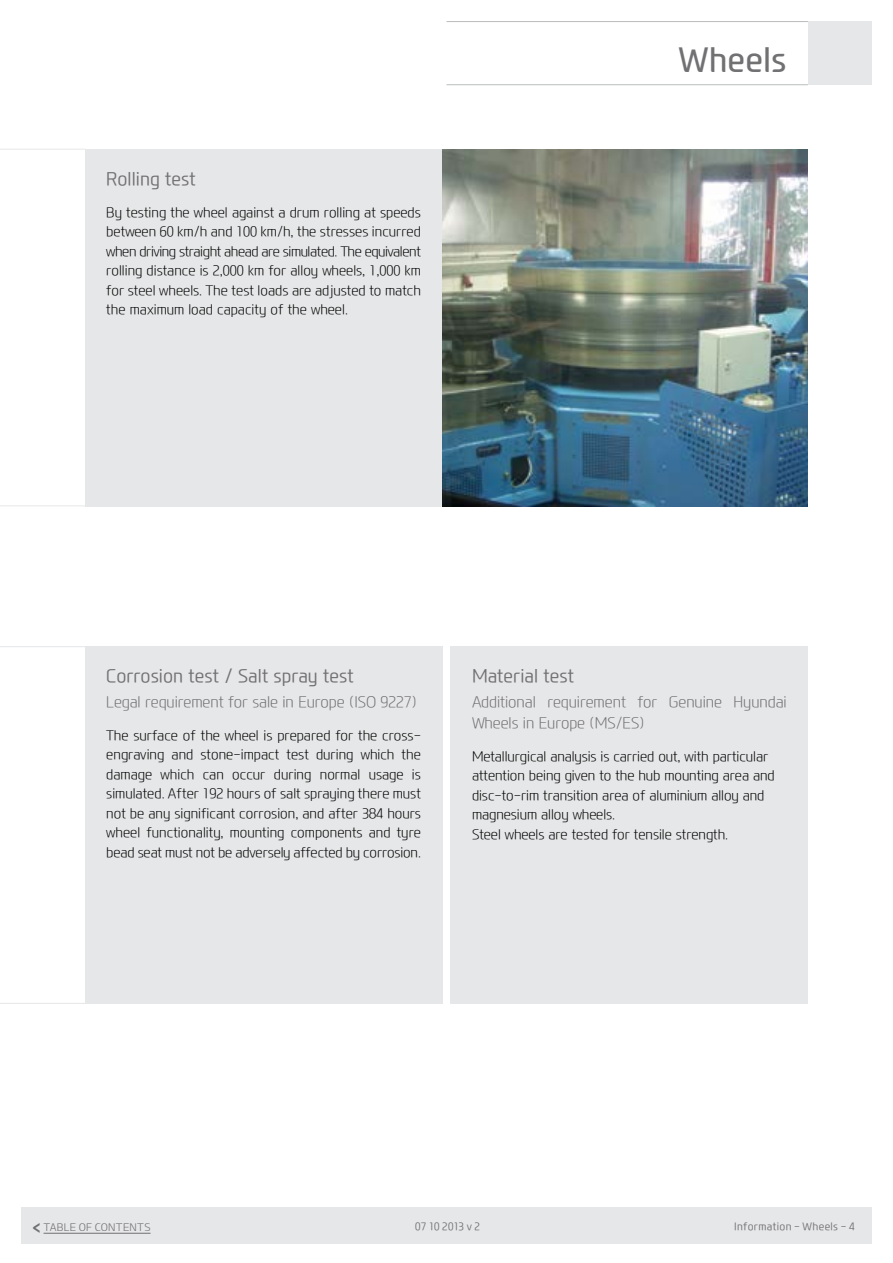
<style>
.page{position:relative;width:893px;height:1263px;background:#fff}
.page>*{position:absolute;margin:0;border:0;box-sizing:border-box;transform-origin:0 0}
.t1{font:500 33px "Modern H";color:#717073}
.t2{font:300 18px "Modern H";color:#717073}
.t3{font:300 15px/21px "Modern H Eco";letter-spacing:-.005em;color:#717073}
.t4{font:300 13.5px/19.5px "Modern H Eco";letter-spacing:-.005em;color:#000;text-align:justify}
.t5{font:300 10.5px "Modern H";letter-spacing:.025em;color:#717073}
.t6{font:10.5px "KIAOTFL";letter-spacing:.025em;color:#717073}
.s1{font-family:"KIAOTFB";font-size:16.5px}
</style>
<div class="page">
<div style="left:808px;top:21px;width:64px;height:64px;background:#e6e7e8"></div>
<div style="left:21px;top:1208px;width:851px;height:36px;background:#e6e7e8"></div>
<div style="left:85px;top:646px;width:357px;height:358px;background:#e6e7e8"></div>
<div style="left:85px;top:149px;width:357px;height:357px;background:#e6e7e8"></div>
<img style="left:442px;top:149px;width:366px;height:358px">
<div style="left:451px;top:646px;width:357px;height:358px;background:#e6e7e8"></div>
<hr style="left:0;top:646px;width:85px;height:1px;background:#e6e7e8">
<hr style="left:0;top:1003px;width:85px;height:1px;background:#e6e7e8">
<hr style="left:0;top:149px;width:85px;height:1px;background:#e6e7e8">
<hr style="left:0;top:506px;width:85px;height:1px;background:#e6e7e8">
<hr style="left:446px;top:84px;width:362px;height:1px;background:#babcbe">
<hr style="left:446px;top:21px;width:362px;height:1px;background:#babcbe">
<hr style="left:44px;top:1233px;width:107px;height:1px;background:#717073">
<h2 class="t2" style="left:106px;top:166px;width:91px">Rolling test</h2>
<p class="t4" style="left:106px;top:202px;width:316px">By testing the wheel against a drum rolling at speeds between 60 km/h and 100 km/h, the stresses incurred when driving straight ahead are simulated. The equivalent rolling distance is 2,000 km for alloy wheels, 1,000 km for steel wheels. The test loads are adjusted to match the maximum load capacity of the wheel.</p>
<h1 class="t1" style="left:678px;top:37px;width:110px">Wheels</h1>
<h2 class="t2" style="left:106px;top:664px;width:249px">Corrosion test / Salt spray test</h2>
<p class="t3" style="left:106px;top:691px;width:312px">Legal requirement for sale in Europe (ISO 9227)</p>
<p class="t4" style="left:106px;top:725px;width:316px">The surface of the wheel is prepared for the cross&shy;engraving and stone-impact test during which the damage which can occur during normal usage is simulated. After 192 hours of salt spraying there must not be any significant corrosion, and after 384 hours wheel functionality, mounting components and tyre bead seat must not be adversely affected by corrosion.</p>
<h2 class="t2" style="left:472px;top:664px;width:103px">Material test</h2>
<p class="t3" style="left:472px;top:691px;width:316px">Additional requirement for Genuine Hyundai<br>Wheels in Europe (MS/ES)</p>
<p class="t4" style="left:472px;top:746px;width:304px;text-align:left">Metallurgical analysis is carried out, with particular attention being given to the hub mounting area and disc-to-rim transition area of aluminium alloy and magnesium alloy wheels.<br>Steel wheels are tested for tensile strength.</p>
<p class="t6" style="left:32px;top:1221px;width:120px"><span class="s1">&lt;</span> TABLE OF CONTENTS</p>
<p class="t5" style="left:415px;top:1219px;width:66px">07 10 2013 v 2</p>
<p class="t5" style="left:734px;top:1219px;width:122px">Information - Wheels - 4</p>
</div>
